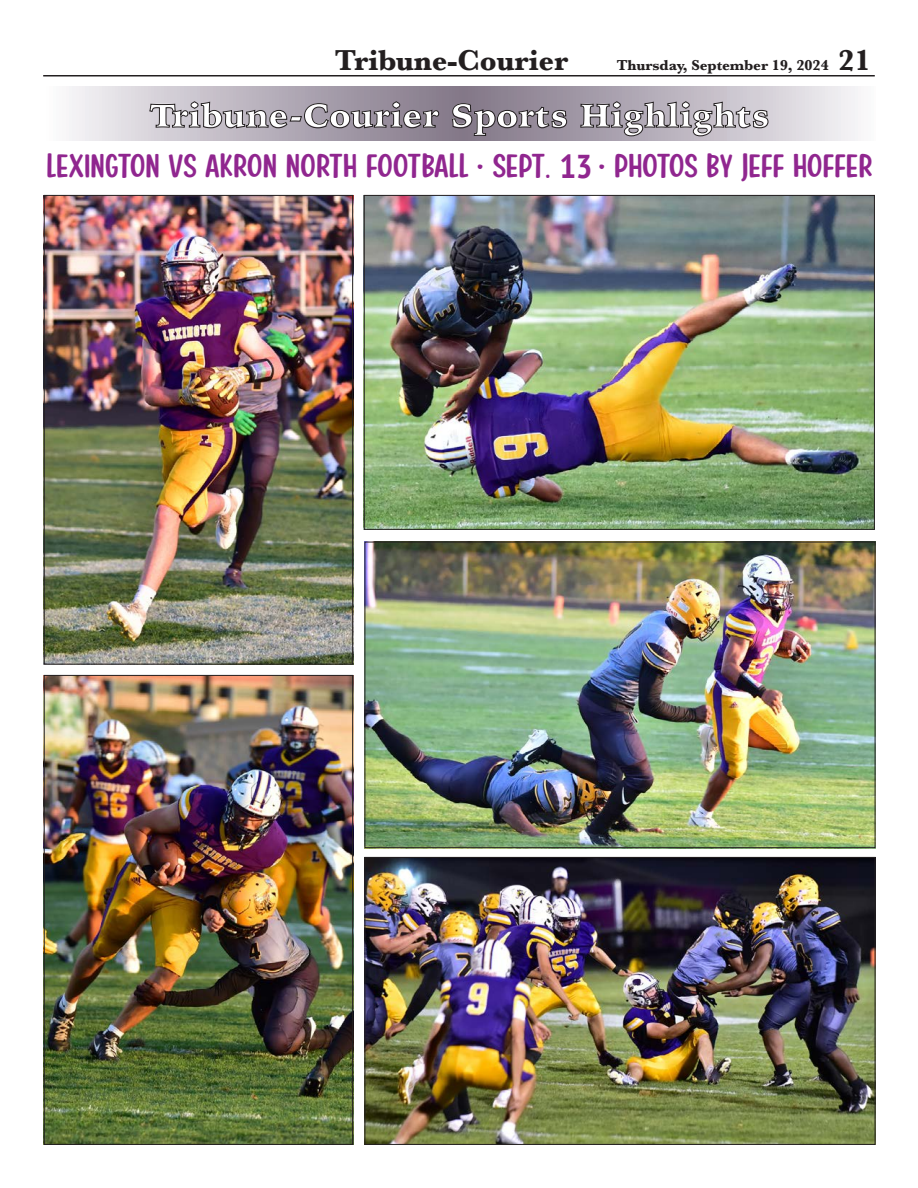
<style>
.page{position:relative;width:918px;height:1188px;background:#fff}
.page>*{position:absolute;margin:0;border:0;box-sizing:border-box;transform-origin:0 0}
.t1{font:36px "Pottery Wheel";letter-spacing:.02em;color:#90268f;scale:1.06 1}
.t2{font:900 33px "Iowan Old Style";letter-spacing:.01em;color:#fff}
.t3{font:700 30px "Baskerville";letter-spacing:-.005em;color:#231f20}
.t4{font:700 15px "Baskerville";letter-spacing:-.005em;color:#231f20}
.s1{font-size:30px}
.s2{font-family:"PT Sans";font-weight:700;font-stretch:condensed;font-size:33px}
</style>
<div class="page">
<hr style="left:43px;top:75px;width:832px;height:1px;background:#231f20">
<svg style="left:69px;top:87px;width:789px;height:54px;background:#c2bcc5"></svg>
<svg style="left:149px;top:101px;width:290px;height:27px;background:#97909a"></svg>
<svg style="left:452px;top:99px;width:115px;height:37px;background:#7f7683"></svg>
<svg style="left:580px;top:99px;width:188px;height:37px;background:#a29ca5"></svg>
<img style="left:46px;top:197px;width:305px;height:466px">
<div style="left:44px;top:195px;width:309px;height:470px;border:1px solid #231f20"></div>
<img style="left:366px;top:197px;width:507px;height:331px">
<img style="left:46px;top:677px;width:305px;height:466px">
<div style="left:44px;top:675px;width:309px;height:470px;border:1px solid #231f20"></div>
<img style="left:367px;top:544px;width:506px;height:302px">
<div style="left:365px;top:542px;width:510px;height:306px;border:1px solid #231f20"></div>
<img style="left:367px;top:859px;width:506px;height:284px">
<div style="left:365px;top:857px;width:510px;height:288px;border:1px solid #231f20"></div>
<p class="t3" style="left:335px;top:39px;width:235px">Tribune-Courier</p>
<p class="t4" style="left:617px;top:55px;width:255px">Thursday, September 19, 2024 <span class="s1">21</span></p>
<p class="t2" style="left:150px;top:93px;width:621px">Tribune-Courier Sports Highlights</p>
<p class="t1" style="left:47px;top:146px;width:780px">LEXINGTON VS AKRON NORTH FOOTBALL • SEPT. <span class="s2">13</span> • PHOTOS BY JEFF HOFFER</p>
</div>
